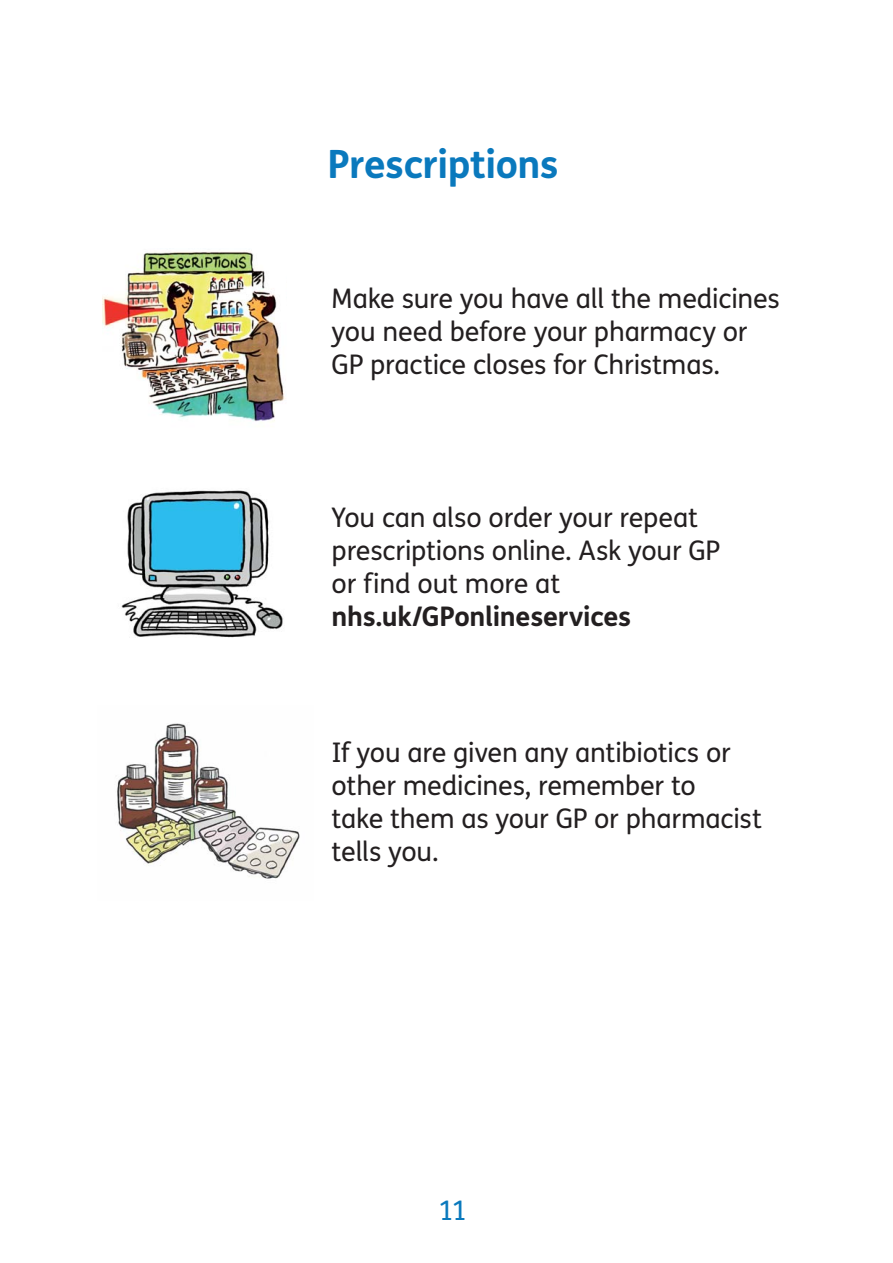
<style>
.page{position:relative;width:893px;height:1263px;background:#fff}
.page>*{position:absolute;margin:0;border:0;box-sizing:border-box;transform-origin:0 0}
.t1{font:700 39px "FS Me";letter-spacing:-.015em;color:#0a79bd}
.t2{font:27px/33px "FS Me";letter-spacing:-.01em;color:#231f20}
.t3{font:700 27px "FS Me";letter-spacing:-.01em;color:#231f20}
.t4{font:27px "FS Me";color:#0a79bd}
</style>
<div class="page">
<img style="left:102px;top:251px;width:183px;height:171px">
<img style="left:121px;top:490px;width:162px;height:148px">
<img style="left:117px;top:723px;width:183px;height:156px">
<h1 class="t1" style="left:327px;top:148px;width:233px">Prescriptions</h1>
<p class="t2" style="left:332px;top:284px;width:450px">Make sure you have all the medicines you need before your pharmacy or<br>GP practice closes for Christmas.</p>
<p class="t2" style="left:332px;top:503px;width:390px">You can also order your repeat prescriptions online. Ask your GP or find out more at</p>
<p class="t3" style="left:332px;top:605px;width:301px">nhs.uk/GPonlineservices</p>
<p class="t2" style="left:332px;top:738px;width:432px">If you are given any antibiotics or other medicines, remember to<br>take them as your GP or pharmacist tells you.</p>
<p class="t4" style="left:438px;top:1199px;width:30px">11</p>
</div>
